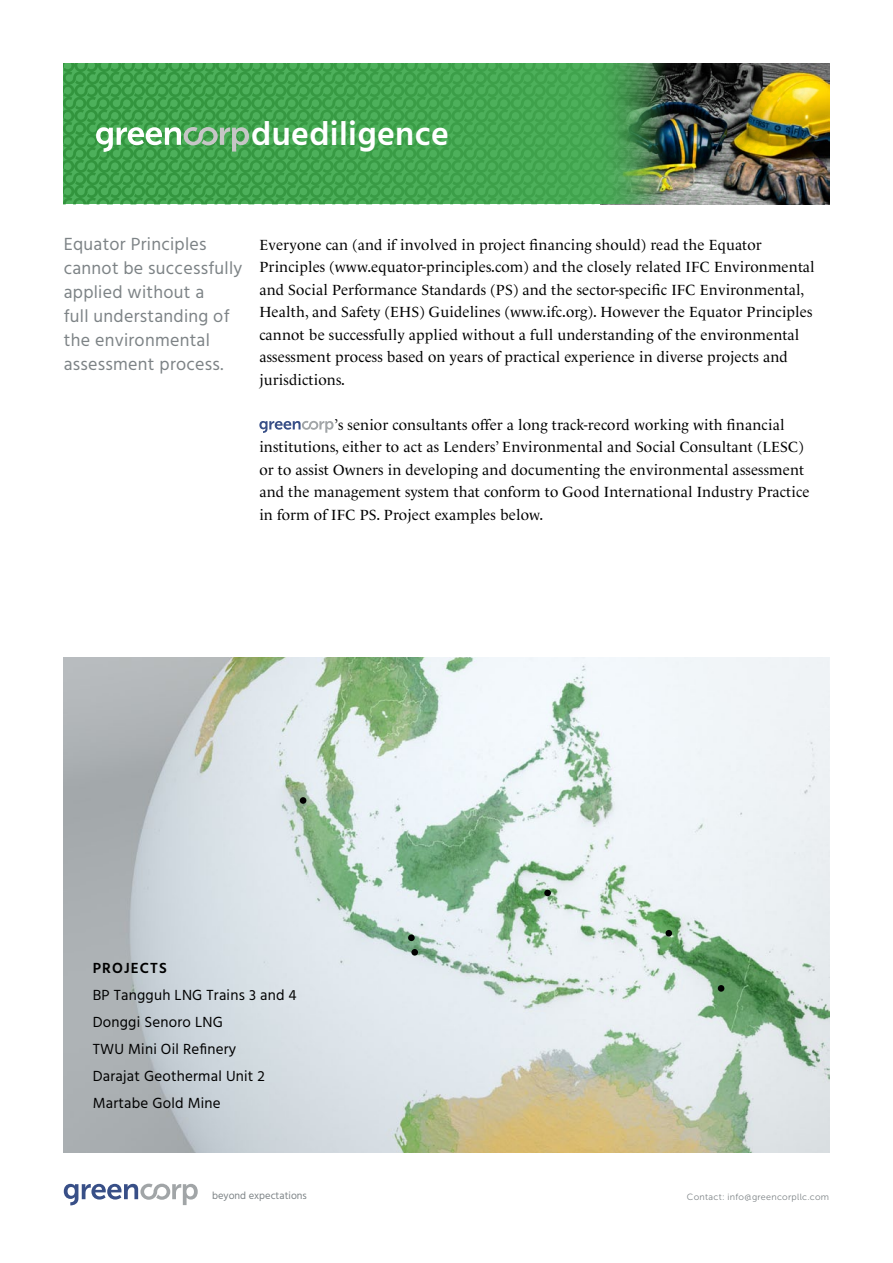
<style>
.page{position:relative;width:893px;height:1263px;background:#fff}
.page>*{position:absolute;margin:0;border:0;box-sizing:border-box;transform-origin:0 0}
.t1{font:600 33.9px "Hind";letter-spacing:.01em;color:#fff}
.t2{font:18px/24px "Hind";letter-spacing:.015em;color:#7d8386}
.t3{font:15px/22.5px "Le Monde Livre";letter-spacing:.01em;color:#000}
.t4{font:15px/27px "Hind";letter-spacing:.015em;color:#000}
.t5{font:600 15px "Hind";letter-spacing:.075em;color:#000}
.t6{font:10.5px "Hind";color:#7d8386}
.t7{font:9px "Museo Sans 300";letter-spacing:.03em;color:#7d8386}
</style>
<div class="page">
<svg style="left:64px;top:1183px;width:134px;height:22px"></svg>
<img style="left:817px;top:64px;width:12px;height:140px">
<img style="left:64px;top:658px;width:765px;height:494px">
<div style="left:300px;top:797px;width:6px;height:7px;background:#000;border-radius:50%"></div>
<div style="left:411px;top:949px;width:7px;height:6px;background:#000;border-radius:50%"></div>
<div style="left:408px;top:934px;width:7px;height:7px;background:#000;border-radius:50%"></div>
<div style="left:544px;top:890px;width:7px;height:6px;background:#000;border-radius:50%"></div>
<div style="left:718px;top:985px;width:6px;height:7px;background:#000;border-radius:50%"></div>
<div style="left:665px;top:930px;width:7px;height:6px;background:#000;border-radius:50%"></div>
<svg style="left:259px;top:421px;width:75px;height:12px"></svg>
<img style="left:64px;top:64px;width:753px;height:140px">
<svg style="left:96px;top:127px;width:153px;height:25px"></svg>
<h1 class="t1" style="left:251px;top:113px;width:199px">duediligence</h1>
<p class="t2" style="left:64px;top:233px;width:180px">Equator Principles cannot be successfully applied without a<br>full understanding of the environmental assessment process.</p>
<p class="t3" style="left:259px;top:233px;width:557px">Everyone can (and if involved in project financing should) read the Equator Principles (www.equator-principles.com) and the closely related IFC Environmental and Social Performance Standards (PS) and the sector-specific IFC Environmental, Health, and Safety (EHS) Guidelines (www.ifc.org). However the Equator Principles cannot be successfully applied without a full understanding of the environmental assessment process based on years of practical experience in diverse projects and jurisdictions.</p>
<p class="t3" style="left:259px;top:413px;width:552px;text-indent:75px">’s senior consultants offer a long track-record working with financial institutions, either to act as Lenders’ Environmental and Social Consultant (LESC) or to assist Owners in developing and documenting the environmental assessment and the management system that conform to Good International Industry Practice in form of IFC PS. Project examples below.</p>
<p class="t5" style="left:93px;top:959px;width:76px">PROJECTS</p>
<p class="t4" style="left:93px;top:982px;width:206px">BP Tangguh LNG Trains 3 and 4<br>Donggi Senoro LNG<br>TWU Mini Oil Refinery<br>Darajat Geothermal Unit 2<br>Martabe Gold Mine</p>
<p class="t6" style="left:212px;top:1189px;width:96px">beyond expectations</p>
<p class="t7" style="left:687px;top:1191px;width:144px">Contact: info@greencorpllc.com</p>
</div>
